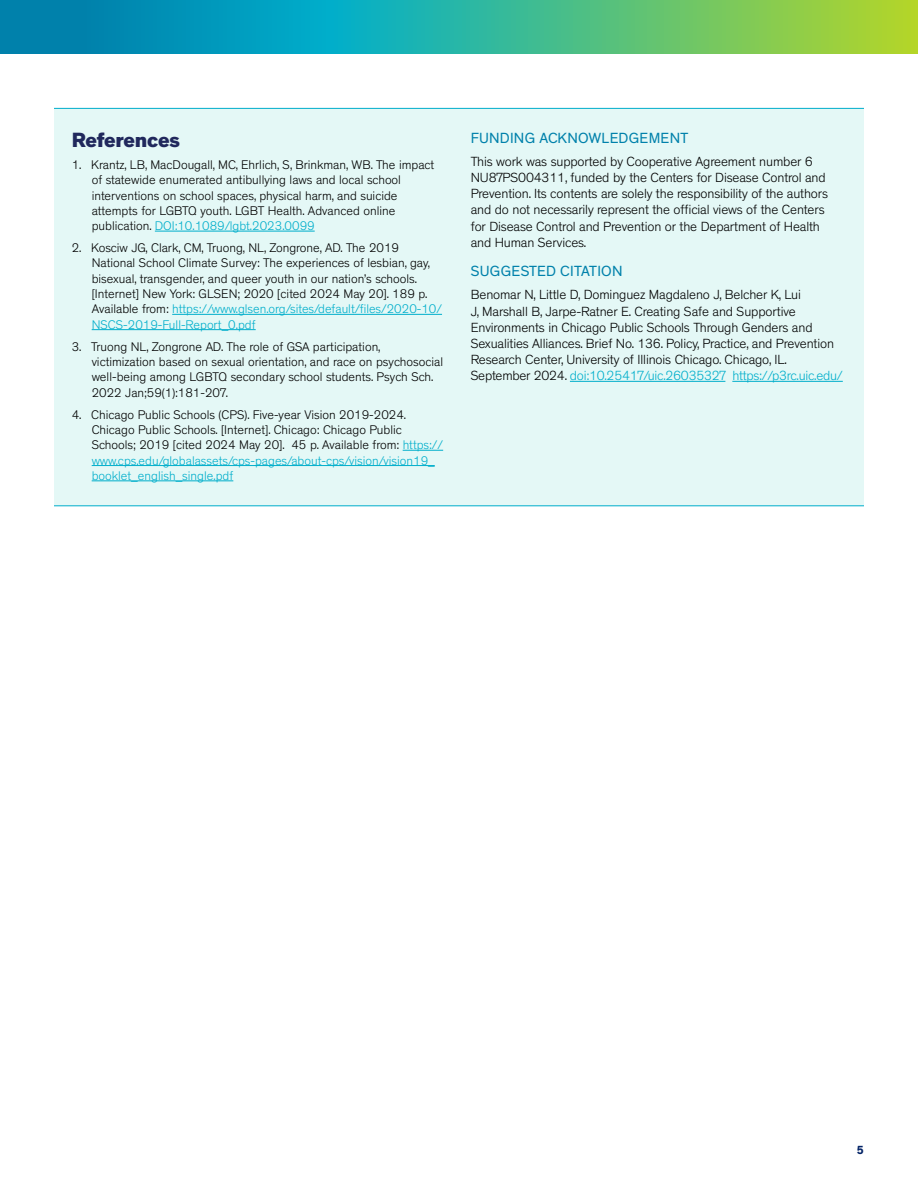
<style>
.page{position:relative;width:918px;height:1188px;background:#fff}
.page>*{position:absolute;margin:0;border:0;box-sizing:border-box;transform-origin:0 0}
.Section_Title{font:800 21px "Theinhardt";letter-spacing:-.01em;color:#20285c}
.ACKNOWLEDGMENTS{font:15px "Theinhardt";letter-spacing:.015em;color:#0081ab}
.suggested_citation_2024{font:300 13.5px/16.2px "Theinhardt";letter-spacing:-.01em;color:#000}
.t1{font:300 12.75px/15.3px "Theinhardt";color:#000}
.t2{font:700 12px "Theinhardt";color:#032366}
.s1{color:#00aecb}
</style>
<div class="page">
<svg style="left:0;top:0;width:918px;height:54px;background:#39b08f"></svg>
<div style="left:54px;top:108px;width:810px;height:397px;background:#e4f8f6"></div>
<hr style="left:155px;top:231px;width:160px;height:1px;background:#00aecb">
<hr style="left:172px;top:314px;width:270px;height:1px;background:#00aecb">
<hr style="left:92px;top:329px;width:164px;height:1px;background:#00aecb">
<hr style="left:403px;top:450px;width:40px;height:1px;background:#00aecb">
<hr style="left:92px;top:465px;width:343px;height:1px;background:#00aecb">
<hr style="left:92px;top:480px;width:141px;height:1px;background:#00aecb">
<hr style="left:570px;top:381px;width:155px;height:1px;background:#00aecb">
<hr style="left:732px;top:381px;width:111px;height:1px;background:#00aecb">
<hr style="left:54px;top:505px;width:810px;height:1px;background:#00aecb">
<hr style="left:54px;top:108px;width:810px;height:1px;background:#00aecb">
<p class="Section_Title" style="left:72px;top:127px;width:110px">References</p>
<p class="t1" style="left:92px;top:157px;width:344px;text-indent:-20px">1. Krantz, LB, MacDougall, MC, Ehrlich, S, Brinkman, WB. The impact of statewide enumerated antibullying laws and local school interventions on school spaces, physical harm, and suicide attempts for LGBTQ youth. LGBT Health. Advanced online publication. <span class="s1">DOI:10.1089/lgbt.2023.0099</span></p>
<p class="t1" style="left:92px;top:240px;width:352px;text-indent:-20px">2. Kosciw JG, Clark, CM, Truong, NL, Zongrone, AD. The 2019<br>National School Climate Survey: The experiences of lesbian, gay, bisexual, transgender, and queer youth in our nation’s schools. [Internet] New York: GLSEN; 2020 [cited 2024 May 20]. 189 p.<br>Available from: <span class="s1">https://www.glsen.org/sites/default/files/2020-10/ NSCS-2019-Full-Report_0.pdf</span></p>
<p class="t1" style="left:92px;top:339px;width:353px;text-indent:-20px">3. Truong NL, Zongrone AD. The role of GSA participation, victimization based on sexual orientation, and race on psychosocial well-being among LGBTQ secondary school students. Psych Sch.<br>2022 Jan;59(1):181-207.</p>
<p class="t1" style="left:92px;top:407px;width:353px;text-indent:-20px">4. Chicago Public Schools (CPS). Five-year Vision 2019-2024.<br>Chicago Public Schools. [Internet]. Chicago: Chicago Public Schools; 2019 [cited 2024 May 20]. 45 p. Available from: <span class="s1">https:// www.cps.edu/globalassets/cps-pages/about-cps/vision/vision19_ booklet_english_single.pdf</span></p>
<p class="ACKNOWLEDGMENTS" style="left:471px;top:129px;width:219px">FUNDING ACKNOWLEDGEMENT</p>
<p class="suggested_citation_2024" style="left:471px;top:153px;width:359px">This work was supported by Cooperative Agreement number 6<br>NU87PS004311, funded by the Centers for Disease Control and Prevention. Its contents are solely the responsibility of the authors and do not necessarily represent the official views of the Centers for Disease Control and Prevention or the Department of Health and Human Services.</p>
<p class="ACKNOWLEDGMENTS" style="left:471px;top:263px;width:153px">SUGGESTED CITATION</p>
<p class="suggested_citation_2024" style="left:471px;top:287px;width:374px">Benomar N, Little D, Dominguez Magdaleno J, Belcher K, Lui<br>J, Marshall B, Jarpe-Ratner E. Creating Safe and Supportive Environments in Chicago Public Schools Through Genders and Sexualities Alliances. Brief No. 136. Policy, Practice, and Prevention Research Center, University of Illinois Chicago. Chicago, IL.<br>September 2024. <span class="s1">doi:10.25417/uic.26035327 https://p3rc.uic.edu/</span></p>
<p class="t2" style="left:857px;top:1143px;width:9px">5</p>
</div>
